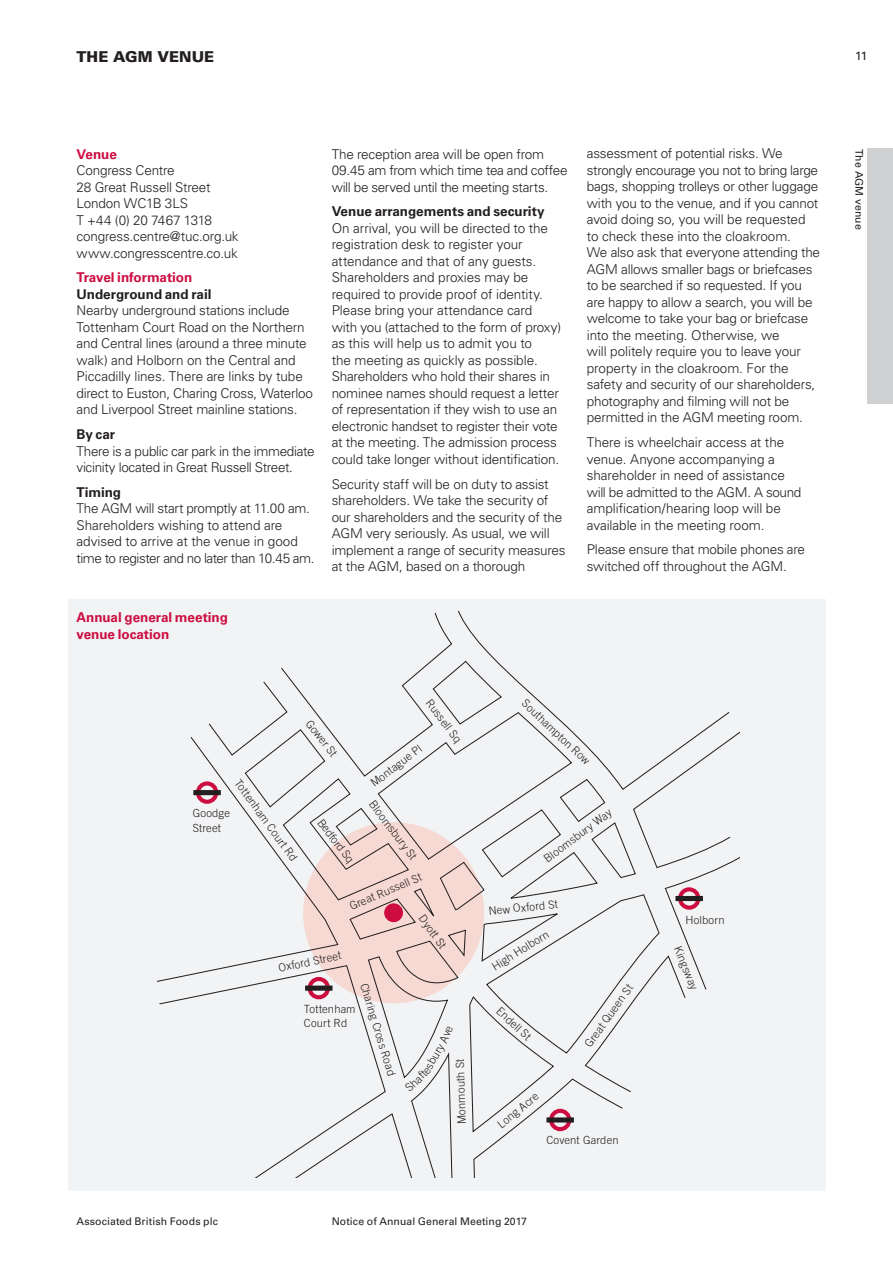
<style>
.page{position:relative;width:893px;height:1263px;background:#fff}
.page>*{position:absolute;margin:0;border:0;box-sizing:border-box;transform-origin:0 0}
.t1{font:900 15px "Univers LT Std";color:#231f20}
.t2{font:300 13.5px/16.5px "Univers LT Std";letter-spacing:-.015em;color:#231f20}
.t3{font:700 13.5px "Univers LT Std";letter-spacing:-.005em;color:#231f20}
.t4{font:700 13.5px/16.5px "Univers LT Std";letter-spacing:-.005em;color:#cd0d40}
.t5{font:12px "Univers LT Std";color:#231f20}
.t6{font:300 11.25px/14.4px "Trade Gothic";letter-spacing:.01em;color:#231f20}
.t7{font:10.5px "Univers LT Std";letter-spacing:.01em;color:#231f20}
</style>
<div class="page">
<div style="left:68px;top:600px;width:757px;height:591px;background:#f2f3f4"></div>
<svg style="left:158px;top:611px;width:582px;height:567px"></svg>
<div style="left:384px;top:903px;width:19px;height:19px;background:#cd0d40;border-radius:50%"></div>
<div style="left:196px;top:781px;width:22px;height:23px;border:4px solid #cd0d40;border-radius:50%"></div>
<div style="left:193px;top:790px;width:28px;height:5px;background:#231f20"></div>
<div style="left:308px;top:977px;width:22px;height:22px;border:4px solid #cd0d40;border-radius:50%"></div>
<div style="left:305px;top:985px;width:27px;height:6px;background:#231f20"></div>
<div style="left:678px;top:887px;width:22px;height:23px;border:4px solid #cd0d40;border-radius:50%"></div>
<div style="left:675px;top:896px;width:28px;height:5px;background:#231f20"></div>
<div style="left:549px;top:1109px;width:22px;height:22px;border:4px solid #cd0d40;border-radius:50%"></div>
<div style="left:546px;top:1117px;width:28px;height:5px;background:#231f20"></div>
<div style="left:867px;top:149px;width:26px;height:255px;background:#d0d1d3"></div>
<svg style="left:405px;top:1067px;width:26px;height:25px"></svg>
<svg style="left:437px;top:1025px;width:16px;height:26px"></svg>
<p class="t1" style="left:77px;top:47px;width:139px">THE AGM VENUE</p>
<p class="t4" style="left:77px;top:146px;width:42px">Venue</p>
<p class="t2" style="left:77px;top:162px;width:164px">Congress Centre<br>28 Great Russell Street<br>London WC1B 3LS<br>T +44 (0) 20 7467 1318 congress.centre@tuc.org.uk www.congresscentre.co.uk</p>
<p class="t4" style="left:77px;top:269px;width:117px">Travel information</p>
<p class="t3" style="left:77px;top:286px;width:136px">Underground and rail</p>
<p class="t2" style="left:77px;top:302px;width:238px">Nearby underground stations include Tottenham Court Road on the Northern and Central lines (around a three minute walk) and Holborn on the Central and Piccadilly lines. There are links by tube direct to Euston, Charing Cross, Waterloo and Liverpool Street mainline stations.</p>
<p class="t3" style="left:77px;top:426px;width:40px">By car</p>
<p class="t2" style="left:77px;top:443px;width:240px">There is a public car park in the immediate vicinity located in Great Russell Street.</p>
<p class="t3" style="left:77px;top:484px;width:46px">Timing</p>
<p class="t2" style="left:77px;top:500px;width:239px">The AGM will start promptly at 11.00 am.<br>Shareholders wishing to attend are advised to arrive at the venue in good time to register and no later than 10.45 am.</p>
<p class="t4" style="left:77px;top:609px;width:153px">Annual general meeting venue location</p>
<p class="t2" style="left:332px;top:145px;width:237px">The reception area will be open from<br>09.45 am from which time tea and coffee will be served until the meeting starts.</p>
<p class="t3" style="left:332px;top:204px;width:215px">Venue arrangements and security</p>
<p class="t2" style="left:332px;top:220px;width:231px">On arrival, you will be directed to the registration desk to register your attendance and that of any guests.<br>Shareholders and proxies may be required to provide proof of identity.<br>Please bring your attendance card with you (attached to the form of proxy) as this will help us to admit you to<br>the meeting as quickly as possible.<br>Shareholders who hold their shares in nominee names should request a letter of representation if they wish to use an electronic handset to register their vote at the meeting. The admission process could take longer without identification.</p>
<p class="t2" style="left:332px;top:475px;width:235px">Security staff will be on duty to assist shareholders. We take the security of our shareholders and the security of the AGM very seriously. As usual, we will implement a range of security measures at the AGM, based on a thorough</p>
<p class="t2" style="left:587px;top:145px;width:235px">assessment of potential risks. We strongly encourage you not to bring large bags, shopping trolleys or other luggage with you to the venue, and if you cannot avoid doing so, you will be requested to check these into the cloakroom.<br>We also ask that everyone attending the AGM allows smaller bags or briefcases to be searched if so requested. If you are happy to allow a search, you will be welcome to take your bag or briefcase into the meeting. Otherwise, we<br>will politely require you to leave your property in the cloakroom. For the safety and security of our shareholders, photography and filming will not be permitted in the AGM meeting room.</p>
<p class="t2" style="left:587px;top:434px;width:216px">There is wheelchair access at the venue. Anyone accompanying a shareholder in need of assistance will be admitted to the AGM. A sound amplification/hearing loop will be available in the meeting room.</p>
<p class="t2" style="left:587px;top:541px;width:220px">Please ensure that mobile phones are switched off throughout the AGM.</p>
<p class="t6" style="left:314px;top:717px;width:45px;rotate:52deg">Gower St</p>
<p class="t6" style="left:243px;top:776px;width:100px;rotate:54deg">Tottenham Court Rd</p>
<p class="t6" style="left:193px;top:806px;width:39px">Goodge<br>Street</p>
<p class="t6" style="left:326px;top:816px;width:54px;rotate:53deg">Bedford Sq</p>
<p class="t6" style="left:434px;top:696px;width:52px;rotate:52deg">Russell Sq</p>
<p class="t6" style="left:367px;top:778px;width:63px;rotate:-37deg">Montague Pl</p>
<p class="t6" style="left:378px;top:797px;width:73px;rotate:53deg">Bloomsbury St</p>
<p class="t6" style="left:347px;top:899px;width:79px;rotate:-23deg">Great Russell St</p>
<p class="t6" style="left:277px;top:961px;width:65px;rotate:-12deg">Oxford Street</p>
<p class="t6" style="left:371px;top:981px;width:98px;rotate:73deg">Charing Cross Road</p>
<p class="t6" style="left:304px;top:1001px;width:53px">Tottenham<br>Court Rd</p>
<p class="t6" style="left:427px;top:912px;width:40px;rotate:54deg">Dyott St</p>
<p class="t6" style="left:422px;top:1064px;width:23px;rotate:-60deg">sbur</p>
<p class="t6" style="left:455px;top:1125px;width:67px;rotate:-92deg">Monmouth St</p>
<p class="t6" style="left:529px;top:696px;width:90px;rotate:43deg">Southampton Row</p>
<p class="t6" style="left:541px;top:854px;width:83px;rotate:-37deg">Bloomsbury Way</p>
<p class="t6" style="left:488px;top:904px;width:71px;rotate:-6deg">New Oxford St</p>
<p class="t6" style="left:489px;top:961px;width:67px;rotate:-32deg">High Holborn</p>
<p class="t6" style="left:503px;top:1004px;width:44px;rotate:42deg">Endell St</p>
<p class="t6" style="left:494px;top:1120px;width:50px;rotate:-39deg">Long Acre</p>
<p class="t6" style="left:581px;top:1042px;width:76px;rotate:-55deg">Great Queen St</p>
<p class="t6" style="left:546px;top:1132px;width:74px">Covent Garden</p>
<p class="t7" style="left:77px;top:1215px;width:143px">Associated British Foods plc</p>
<p class="t7" style="left:332px;top:1215px;width:197px">Notice of Annual General Meeting 2017</p>
<p class="t6" style="left:685px;top:912px;width:41px">Holborn</p>
<p class="t6" style="left:684px;top:944px;width:47px;rotate:67deg">Kingsway</p>
<p class="t5" style="left:855px;top:48px;width:14px">11</p>
<p class="t7" style="left:865px;top:149px;width:82px;rotate:90deg">The AGM venue</p>
</div>
